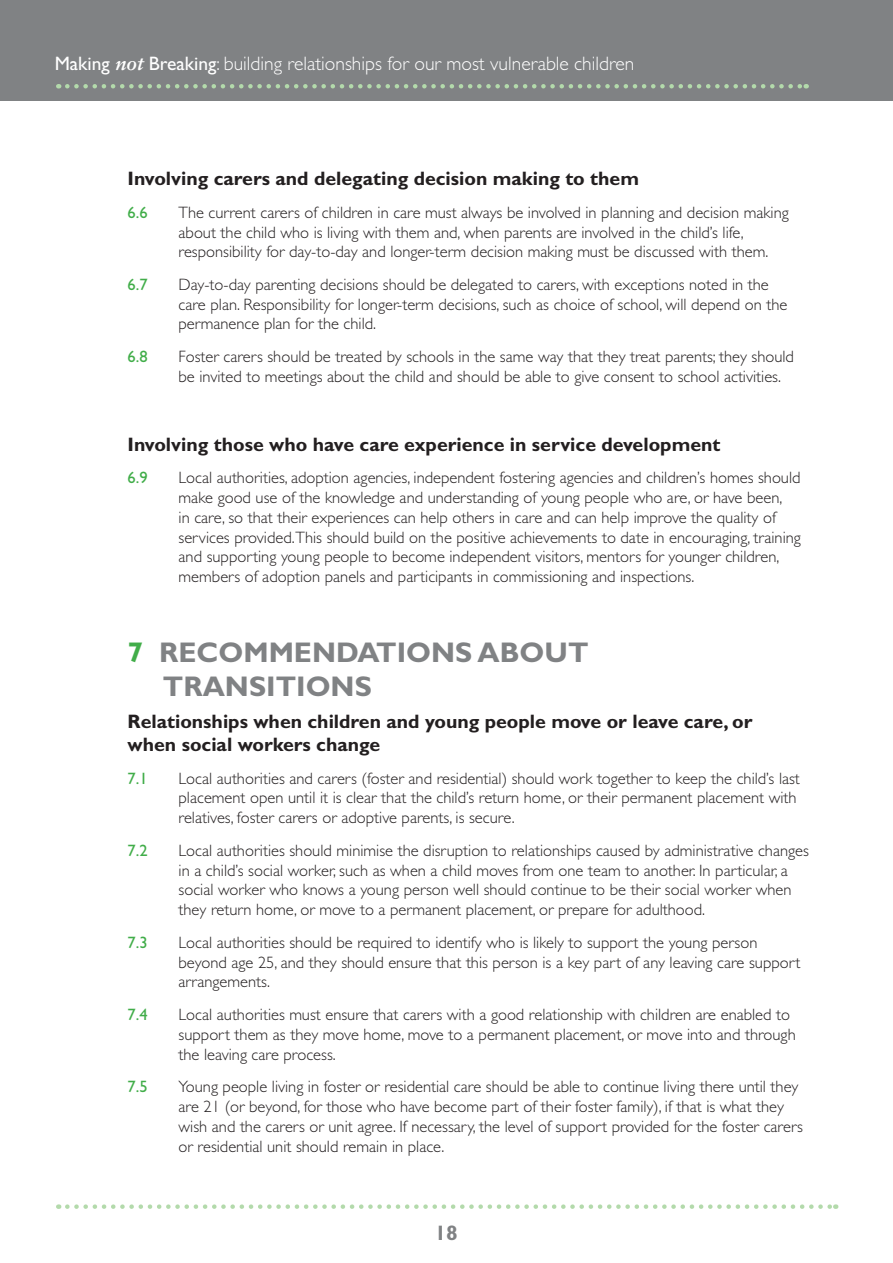
<style>
.page{position:relative;width:893px;height:1263px;background:#fff}
.page>*{position:absolute;margin:0;border:0;box-sizing:border-box;transform-origin:0 0}
.t1{font:700 28.5px/34.2px "Gill Sans";color:#808284}
.t2{font:700 21px "Gill Sans";color:#808284}
.t3{font:700 19.5px/23.4px "Gill Sans";color:#231f20}
.t4{font:300 19.5px "Gill Sans";color:#fff}
.t5{font:300 16.5px/19.8px "Gill Sans";color:#231f20}
.t6{font:16.5px "Gill Sans";color:#41ad49}
.s1{font-weight:400}
.s2{font-family:"Sabon";font-weight:700;font-style:italic}
.s3{color:#41ad49}
</style>
<div class="page">
<div style="left:0;top:0;width:893px;height:100px;background:#808284"></div>
<svg style="left:67px;top:84px;width:740px;height:5px"></svg>
<svg style="left:67px;top:1204px;width:769px;height:5px"></svg>
<p class="t4" style="left:55px;top:57px;width:581px"><span class="s1">Making</span> <span class="s2">not</span> <span class="s1">Breaking</span>: building relationships for our most vulnerable children</p>
<p class="t3" style="left:128px;top:169px;width:513px">Involving carers and delegating decision making to them</p>
<p class="t6" style="left:128px;top:206px;width:22px">6.6</p>
<p class="t5" style="left:179px;top:204px;width:612px">The current carers of children in care must always be involved in planning and decision making about the child who is living with them and, when parents are involved in the child’s life, responsibility for day-to-day and longer-term decision making must be discussed with them.</p>
<p class="t6" style="left:128px;top:279px;width:22px">6.7</p>
<p class="t5" style="left:179px;top:276px;width:610px">Day-to-day parenting decisions should be delegated to carers, with exceptions noted in the care plan. Responsibility for longer-term decisions, such as choice of school, will depend on the permanence plan for the child.</p>
<p class="t6" style="left:128px;top:351px;width:22px">6.8</p>
<p class="t5" style="left:179px;top:348px;width:617px">Foster carers should be treated by schools in the same way that they treat parents; they should be invited to meetings about the child and should be able to give consent to school activities.</p>
<p class="t3" style="left:128px;top:434px;width:594px">Involving those who have care experience in service development</p>
<p class="t6" style="left:128px;top:472px;width:22px">6.9</p>
<p class="t5" style="left:179px;top:469px;width:624px">Local authorities, adoption agencies, independent fostering agencies and children’s homes should make good use of the knowledge and understanding of young people who are, or have been,<br>in care, so that their experiences can help others in care and can help improve the quality of services provided.This should build on the positive achievements to date in encouraging, training and supporting young people to become independent visitors, mentors for younger children, members of adoption panels and participants in commissioning and inspections.</p>
<p class="t1" style="left:163px;top:638px;width:427px;text-indent:-35px"><span class="s3">7</span> RECOMMENDATIONS ABOUT<br>TRANSITIONS</p>
<p class="t3" style="left:128px;top:712px;width:626px">Relationships when children and young people move or leave care, or when social workers change</p>
<p class="t6" style="left:128px;top:772px;width:22px">7.1</p>
<p class="t5" style="left:179px;top:770px;width:623px">Local authorities and carers (foster and residential) should work together to keep the child’s last placement open until it is clear that the child’s return home, or their permanent placement with relatives, foster carers or adoptive parents, is secure.</p>
<p class="t6" style="left:128px;top:845px;width:22px">7.2</p>
<p class="t5" style="left:179px;top:842px;width:632px">Local authorities should minimise the disruption to relationships caused by administrative changes in a child’s social worker, such as when a child moves from one team to another. In particular, a social worker who knows a young person well should continue to be their social worker when they return home, or move to a permanent placement, or prepare for adulthood.</p>
<p class="t6" style="left:128px;top:937px;width:22px">7.3</p>
<p class="t5" style="left:179px;top:934px;width:623px">Local authorities should be required to identify who is likely to support the young person beyond age 25, and they should ensure that this person is a key part of any leaving care support arrangements.</p>
<p class="t6" style="left:128px;top:1009px;width:22px">7.4</p>
<p class="t5" style="left:179px;top:1006px;width:619px">Local authorities must ensure that carers with a good relationship with children are enabled to support them as they move home, move to a permanent placement, or move into and through the leaving care process.</p>
<p class="t6" style="left:128px;top:1081px;width:22px">7.5</p>
<p class="t5" style="left:179px;top:1078px;width:626px">Young people living in foster or residential care should be able to continue living there until they are 21 (or beyond, for those who have become part of their foster family), if that is what they wish and the carers or unit agree. If necessary, the level of support provided for the foster carers or residential unit should remain in place.</p>
<p class="t2" style="left:435px;top:1226px;width:25px">18</p>
</div>
